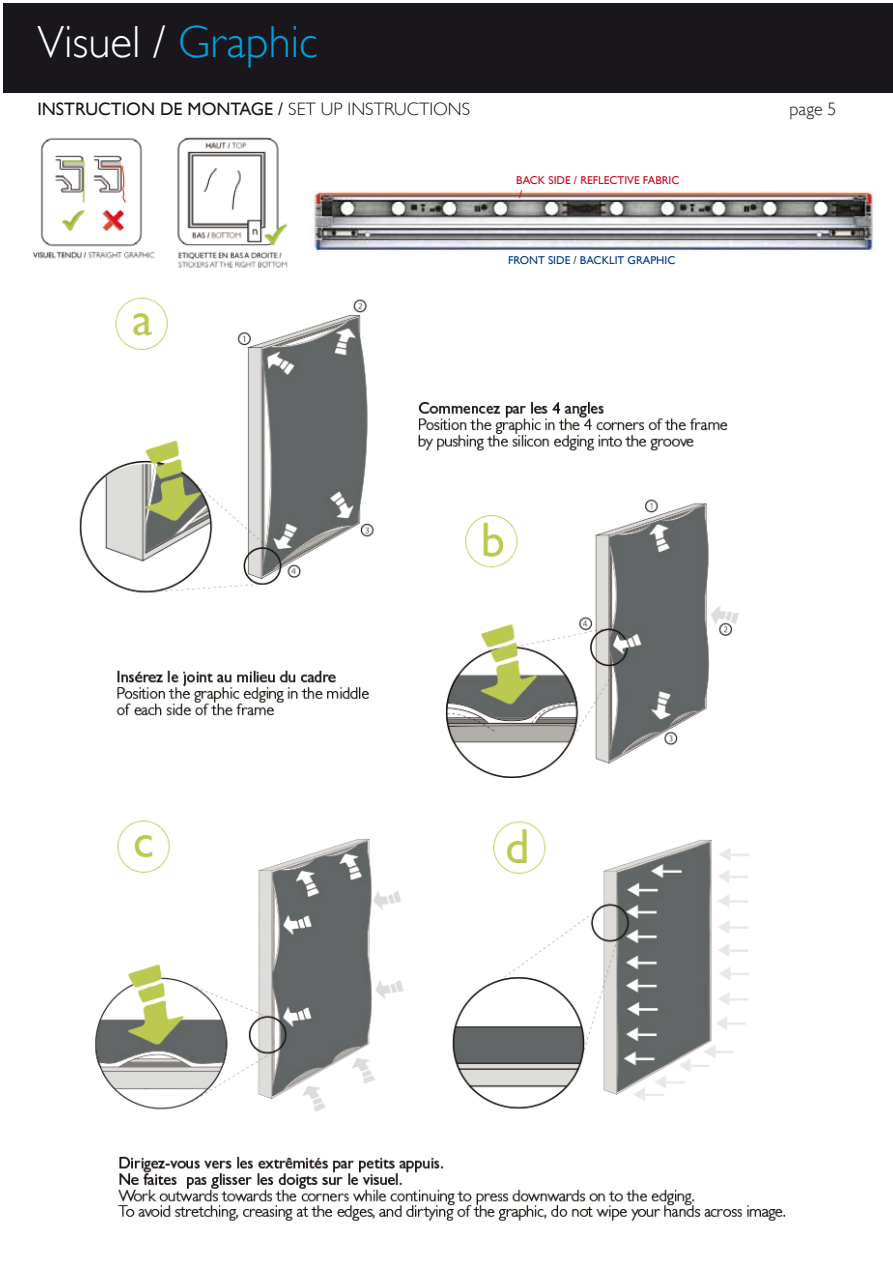
<style>
.page{position:relative;width:893px;height:1263px;background:#fff}
.page>*{position:absolute;margin:0;border:0;box-sizing:border-box;transform-origin:0 0}
.t1{font:300 45px "Gill Sans";color:#fff}
.t2{font:18px "Gill Sans";color:#1a171c}
.t3{font:300 18px "Gill Sans";color:#1a171c}
.t4{font:11.4px/13.6px "Gill Sans";color:#cd071e}
.t5{font:11.4px "Gill Sans";color:#003882}
.s1{color:#009ee0}
.s2{font-weight:300}
</style>
<div class="page">
<img style="left:79px;top:297px;width:707px;height:924px">
<div style="left:4px;top:3px;width:889px;height:90px;background:#1a171c"></div>
<div style="left:439px;top:182px;width:405px;height:185px;background:#fff"></div>
<img style="left:311px;top:191px;width:564px;height:61px">
<img style="left:32px;top:138px;width:123px;height:121px">
<img style="left:177px;top:137px;width:111px;height:131px">
<h1 class="t1" style="left:37px;top:16px;width:282px">Visuel / <span class="s1">Graphic</span></h1>
<p class="t2" style="left:37px;top:98px;width:434px">INSTRUCTION DE MONTAGE / <span class="s2">SET UP INSTRUCTIONS</span></p>
<p class="t3" style="left:789px;top:98px;width:49px">page 5</p>
<p class="t4" style="left:516px;top:173px;width:165px">BACK SIDE / REFLECTIVE FABRIC /</p>
<p class="t5" style="left:508px;top:254px;width:169px">FRONT SIDE / BACKLIT GRAPHIC</p>
</div>
